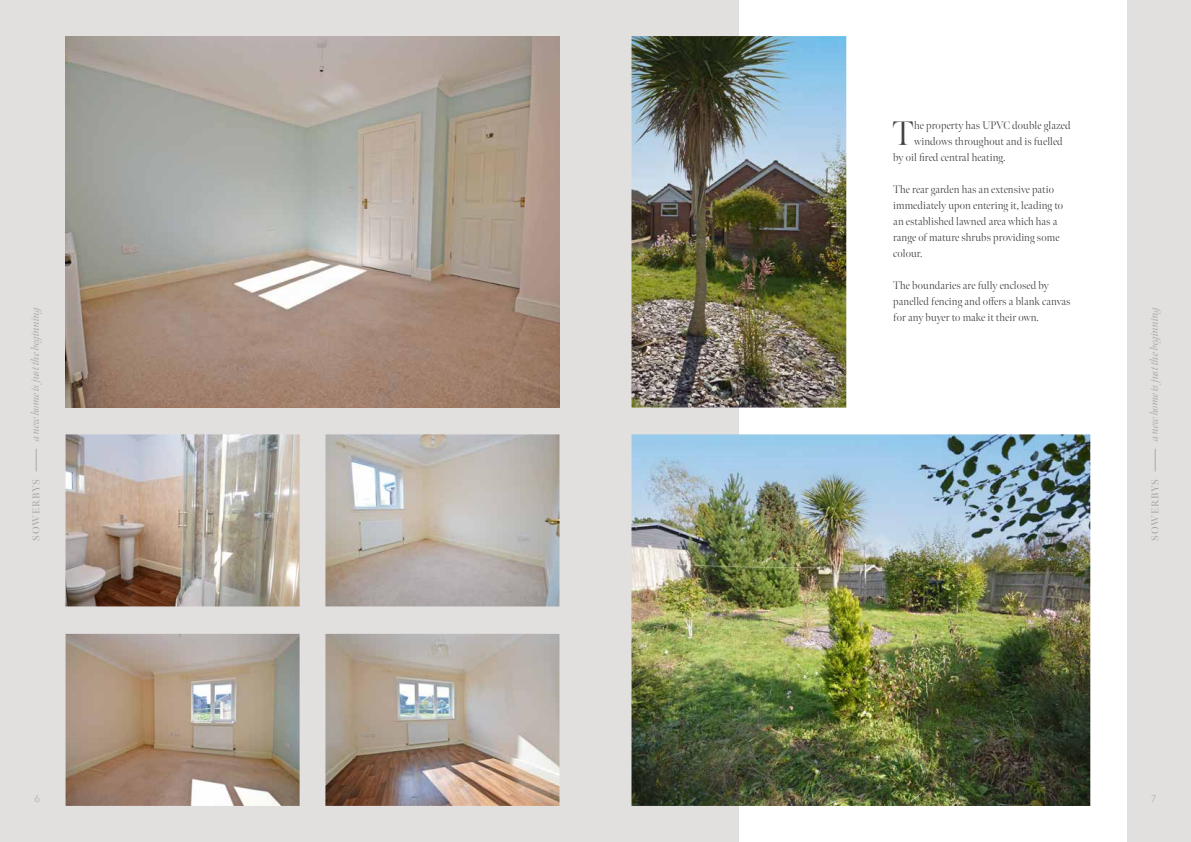
<style>
.page{position:relative;width:1191px;height:842px;background:#fff}
.page>*{position:absolute;margin:0;border:0;box-sizing:border-box;transform-origin:0 0}
.t1{font:300 34px "Meno Banner";color:#434141}
.t2{font:300 11px/16px "Meno Banner";letter-spacing:.01em;color:#434141}
.t3{font:italic 11px "Meno Banner";letter-spacing:-.01em;color:#ada8a0}
.t4{font:600 10px "Meno Banner";letter-spacing:.08em;color:#ada8a0}
.t5{font:300 10px "Quasimoda";color:#ada8a0}
</style>
<div class="page">
<div style="left:0;top:0;width:595px;height:842px;background:#e2e0df"></div>
<div style="left:595px;top:0;width:596px;height:842px;background:#e2e0df"></div>
<svg style="left:36px;top:449px;width:1px;height:22px"></svg>
<svg style="left:1155px;top:449px;width:1px;height:22px"></svg>
<img style="left:66px;top:36px;width:493px;height:371px">
<img style="left:66px;top:434px;width:234px;height:172px">
<img style="left:66px;top:634px;width:234px;height:172px">
<div style="left:739px;top:0;width:387px;height:842px;background:#fff"></div>
<img style="left:631px;top:434px;width:459px;height:372px">
<img style="left:631px;top:36px;width:215px;height:372px">
<img style="left:325px;top:434px;width:234px;height:172px">
<img style="left:325px;top:634px;width:234px;height:172px">
<h1 class="t1" style="left:892px;top:113px;width:23px">T</h1>
<p class="t2" style="left:914px;top:117px;width:158px">he property has UPVC double glazed</p>
<p class="t2" style="left:914px;top:133px;width:150px">windows throughout and is fuelled</p>
<p class="t2" style="left:893px;top:149px;width:114px">by oil fired central heating.</p>
<p class="t2" style="left:893px;top:181px;width:171px">The rear garden has an extensive patio immediately upon entering it, leading to an established lawned area which has a range of mature shrubs providing some colour.</p>
<p class="t2" style="left:893px;top:277px;width:179px">The boundaries are fully enclosed by panelled fencing and offers a blank canvas for any buyer to make it their own.</p>
<p class="t3" style="left:29px;top:441px;width:138px;rotate:-90deg">a new home is just the beginning</p>
<p class="t3" style="left:1147px;top:441px;width:138px;rotate:-90deg">a new home is just the beginning</p>
<p class="t4" style="left:30px;top:541px;width:63px;rotate:-90deg">SOWERBYS</p>
<p class="t4" style="left:1149px;top:541px;width:63px;rotate:-90deg">SOWERBYS</p>
<p class="t5" style="left:35px;top:791px;width:7px">6</p>
<p class="t5" style="left:1151px;top:791px;width:6px">7</p>
</div>
